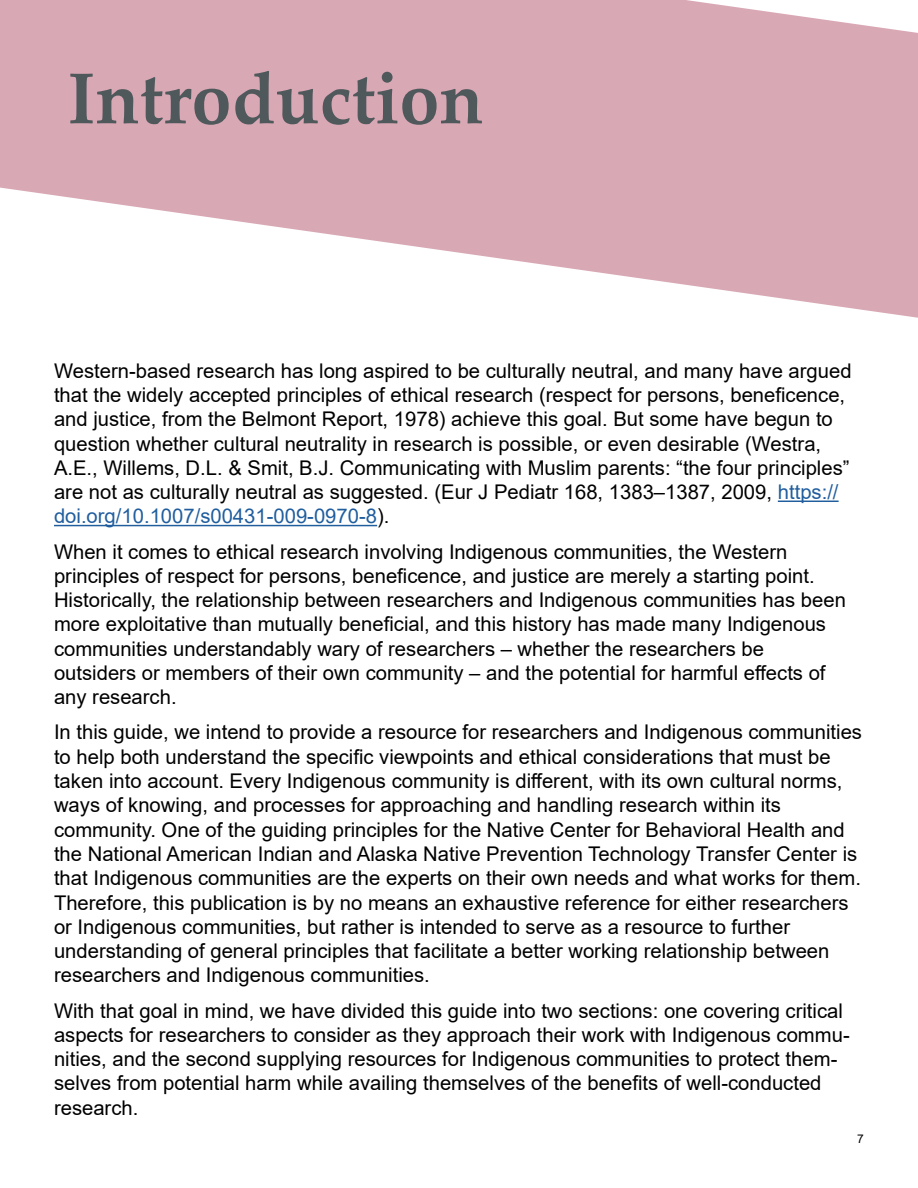
<style>
.page{position:relative;width:918px;height:1188px;background:#fff}
.page>*{position:absolute;margin:0;border:0;box-sizing:border-box;transform-origin:0 0}
.t1{font:700 72px "Palatino Linotype";color:#4f585a}
.t2{font:20.25px/24.3px "Arial";color:#000}
.t3{font:12px "Arial";color:#000}
.s1{color:#215e9e}
</style>
<div class="page">
<hr style="left:778px;top:501px;width:61px;height:1px;background:#215e9e">
<hr style="left:54px;top:525px;width:323px;height:1px;background:#215e9e">
<svg style="left:0;top:0;width:918px;height:318px;fill:#d9a8b5"></svg>
<h1 class="t1" style="left:68px;top:48px;width:417px">Introduction</h1>
<p class="t2" style="left:54px;top:358px;width:799px">Western-based research has long aspired to be culturally neutral, and many have argued that the widely accepted principles of ethical research (respect for persons, beneficence, and justice, from the Belmont Report, 1978) achieve this goal. But some have begun to question whether cultural neutrality in research is possible, or even desirable (Westra, A.E., Willems, D.L. &amp; Smit, B.J. Communicating with Muslim parents: “the four principles” are not as culturally neutral as suggested. (Eur J Pediatr 168, 1383–1387, 2009, <span class="s1">https:// doi.org/10.1007/s00431-009-0970-8</span>).</p>
<p class="t2" style="left:54px;top:539px;width:793px">When it comes to ethical research involving Indigenous communities, the Western principles of respect for persons, beneficence, and justice are merely a starting point.<br>Historically, the relationship between researchers and Indigenous communities has been more exploitative than mutually beneficial, and this history has made many Indigenous communities understandably wary of researchers – whether the researchers be outsiders or members of their own community – and the potential for harmful effects of any research.</p>
<p class="t2" style="left:54px;top:720px;width:810px">In this guide, we intend to provide a resource for researchers and Indigenous communities to help both understand the specific viewpoints and ethical considerations that must be taken into account. Every Indigenous community is different, with its own cultural norms, ways of knowing, and processes for approaching and handling research within its community. One of the guiding principles for the Native Center for Behavioral Health and the National American Indian and Alaska Native Prevention Technology Transfer Center is that Indigenous communities are the experts on their own needs and what works for them.<br>Therefore, this publication is by no means an exhaustive reference for either researchers or Indigenous communities, but rather is intended to serve as a resource to further understanding of general principles that facilitate a better working relationship between researchers and Indigenous communities.</p>
<p class="t2" style="left:54px;top:998px;width:797px">With that goal in mind, we have divided this guide into two sections: one covering critical aspects for researchers to consider as they approach their work with Indigenous commu&shy;nities, and the second supplying resources for Indigenous communities to protect them&shy;selves from potential harm while availing themselves of the benefits of well-conducted research.</p>
<p class="t3" style="left:857px;top:1130px;width:8px">7</p>
</div>
